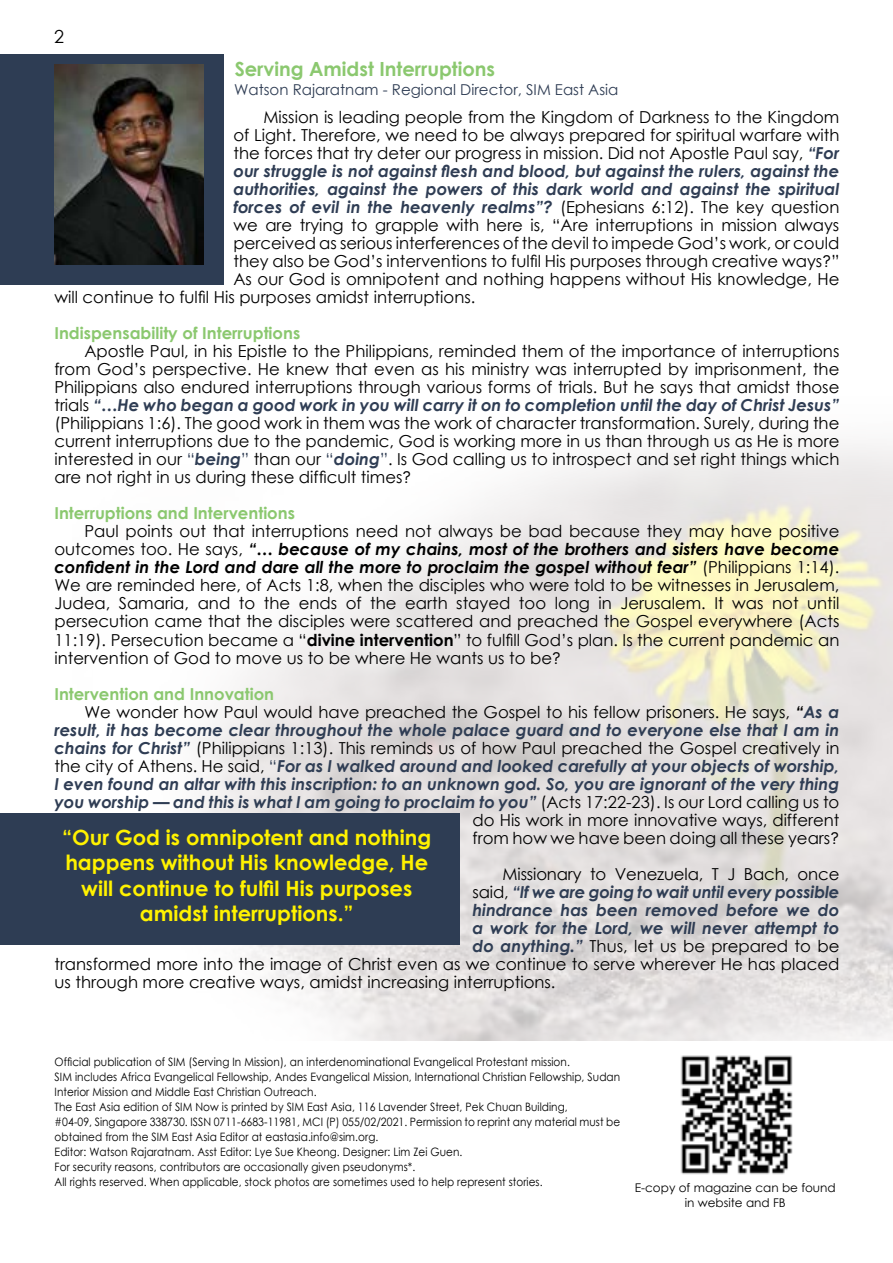
<style>
.page{position:relative;width:893px;height:1263px;background:#fff}
.page>*{position:absolute;margin:0;border:0;box-sizing:border-box;transform-origin:0 0}
.t1{font:700 21px/25.5px "Century Gothic";color:#fff200;text-align:center}
.t2{font:700 19.5px "Century Gothic";color:#8bc86f}
.t3{font:18px "Century Gothic";color:#000}
.t4{font:16.5px/18px "Century Gothic";color:#000;text-align:justify}
.t5{font:italic 700 16.5px "Century Gothic";color:#2f3d54}
.t6{font:700 16.5px "Century Gothic";color:#8bc86f}
.t7{font:15px "Century Gothic";color:#2f3d54}
.t8{font:12px/14.4px "Century Gothic";color:#000;text-align:center}
.t9{font:11.55px/15px "Century Gothic";letter-spacing:.005em;color:#000101;scale:.91 1}
.s1{font-weight:700;font-style:italic;color:#2f3d54}
.s2{font-weight:400;font-style:normal;color:#000}
.s3{font-family:"Arcon"}
.s4{color:#2f3d54}
.s5{font-weight:700;font-style:italic}
.s6{font-weight:700}
.s7{font-weight:400;font-style:normal}
</style>
<div class="page">
<img style="left:72px;top:444px;width:821px;height:597px">
<div style="left:0;top:54px;width:224px;height:230px;background:#2e3d54"></div>
<img style="left:680px;top:1055px;width:113px;height:120px">
<div style="left:0;top:814px;width:459px;height:131px;background:#2e3d54"></div>
<img style="left:54px;top:64px;width:149px;height:200px">
<p class="t3" style="left:54px;top:24px;width:11px">2</p>
<p class="t2" style="left:235px;top:55px;width:262px">Serving Amidst Interruptions</p>
<p class="t7" style="left:234px;top:80px;width:386px">Watson Rajaratnam - Regional Director, SIM East Asia</p>
<p class="t4" style="left:263px;top:108px;width:577px">Mission is leading people from the Kingdom of Darkness to the Kingdom</p>
<p class="t4" style="left:233px;top:126px;width:607px">of Light. Therefore, we need to be always prepared for spiritual warfare with</p>
<p class="t4" style="left:233px;top:144px;width:607px">the forces that try deter our progress in mission. Did not Apostle Paul say, <span class="s1">“For</span></p>
<p class="t5" style="left:233px;top:159px;width:607px">our struggle is not against flesh and blood, but against the rulers, against the</p>
<p class="t5" style="left:233px;top:177px;width:607px">authorities, against the powers of this dark world and against the spiritual</p>
<p class="t5" style="left:233px;top:195px;width:607px">forces of evil in the heavenly realms”? <span class="s2">(Ephesians 6:12). The key question</span></p>
<p class="t4" style="left:233px;top:216px;width:607px">we are trying to grapple with here is, “Are interruptions in mission always</p>
<p class="t4" style="left:233px;top:234px;width:607px">perceived as serious interferences of the devil to impede God’s work, or could</p>
<p class="t4" style="left:233px;top:252px;width:607px">they also be God’s interventions to fulfil His purposes through creative ways<span class="s3">?</span>”</p>
<p class="t4" style="left:233px;top:270px;width:607px">As our God is omnipotent and nothing happens without His knowledge, He</p>
<p class="t4" style="left:54px;top:288px;width:422px">will continue to fulfil His purposes amidst interruptions.</p>
<p class="t6" style="left:54px;top:321px;width:247px">Indispensability of Interruptions</p>
<p class="t4" style="left:54px;top:342px;width:786px;text-indent:30px">Apostle Paul, in his Epistle to the Philippians, reminded them of the importance of interruptions from God’s perspective. He knew that even as his ministry was interrupted by imprisonment, the Philippians also endured interruptions through various forms of trials. But he says that amidst those trials <span class="s1">“…He who began a good work in you will carry it on to completion until the day of Christ Jesus” </span>(Philippians 1:6). The good work in them was the work of character transformation. Surely, during the current interruptions due to the pandemic, God is working more in us than through us as He is more interested in our <span class="s4">“</span><span class="s1">being</span><span class="s4">”</span> than our <span class="s4">“</span><span class="s1">doing</span><span class="s4">”</span>. Is God calling us to introspect and set right things which are not right in us during these difficult times<span class="s3">?</span></p>
<p class="t6" style="left:54px;top:501px;width:242px">Interruptions and Interventions</p>
<p class="t4" style="left:54px;top:522px;width:786px;text-indent:30px">Paul points out that interruptions need not always be bad because they may have positive outcomes too. He says, <span class="s5">“… because of my chains, most of the brothers and sisters have become confident in the Lord and dare all the more to proclaim the gospel without fear”</span> (Philippians 1:14).<br>We are reminded here, of Acts 1:8, when the disciples who were told to be witnesses in Jerusalem, Judea, Samaria, and to the ends of the earth stayed too long in Jerusalem. It was not until persecution came that the disciples were scattered and preached the Gospel everywhere (Acts 11:19). Persecution became a “<span class="s6">divine intervention</span>” to fulfill God’s plan. Is the current pandemic an intervention of God to move us to be where He wants us to be<span class="s3">?</span></p>
<p class="t6" style="left:54px;top:681px;width:221px">Intervention and Innovation</p>
<p class="t4" style="left:84px;top:702px;width:756px">We wonder how Paul would have preached the Gospel to his fellow prisoners. He says, <span class="s5">“</span><span class="s1">As a</span></p>
<p class="t5" style="left:54px;top:717px;width:786px">result, it has become clear throughout the whole palace guard and to everyone else that I am in</p>
<p class="t4" style="left:54px;top:738px;width:786px"><span class="s1">chains for Christ”</span> (Philippians 1:13). This reminds us of how Paul preached the Gospel creatively in</p>
<p class="t5" style="left:54px;top:753px;width:786px"><span class="s2">the city of Athens. He said,</span> <span class="s7">“</span>For as I walked around and looked carefully at your objects of worship,</p>
<p class="t5" style="left:54px;top:771px;width:786px">I even found an altar with this inscription: to an unknown god. So, you are ignorant of the very thing</p>
<p class="t5" style="left:54px;top:789px;width:786px">you worship — and this is what I am going to proclaim to you” <span class="s2">(Acts 17:22-23). Is our Lord calling us to</span></p>
<p class="t4" style="left:473px;top:810px;width:368px">do His work in more innovative ways, different</p>
<p class="t4" style="left:473px;top:828px;width:368px">from how we have been doing all these years<span class="s3">?</span></p>
<p class="t4" style="left:503px;top:864px;width:338px">Missionary to Venezuela, T J Bach, once</p>
<p class="t5" style="left:473px;top:879px;width:368px"><span class="s2">said,</span> “If we are going to wait until every possible</p>
<p class="t5" style="left:473px;top:897px;width:368px">hindrance has been removed before we do</p>
<p class="t5" style="left:473px;top:915px;width:368px">a work for the Lord, we will never attempt to</p>
<p class="t4" style="left:473px;top:936px;width:368px"><span class="s1">do anything.”</span> Thus, let us be prepared to be</p>
<p class="t4" style="left:54px;top:954px;width:786px">transformed more into the image of Christ even as we continue to serve wherever He has placed</p>
<p class="t4" style="left:54px;top:972px;width:503px">us through more creative ways, amidst increasing interruptions.</p>
<p class="t1" style="left:62px;top:823px;width:371px">“Our God is omnipotent and nothing happens without His knowledge, He will continue to fulfil His purposes amidst interruptions.”</p>
<p class="t9" style="left:55px;top:1054px;width:623px">Official publication of SIM (Serving In Mission), an interdenominational Evangelical Protestant mission.<br>SIM includes Africa Evangelical Fellowship, Andes Evangelical Mission, International Christian Fellowship, Sudan Interior Mission and Middle East Christian Outreach.<br>The East Asia edition of SIM Now is printed by SIM East Asia, 116 Lavender Street, Pek Chuan Building,<br>#04-09, Singapore 338730. ISSN 0711-6683-11981, MCI (P) 055/02/2021. Permission to reprint any material must be obtained from the SIM East Asia Editor at eastasia.info@sim.org.<br>Editor: Watson Rajaratnam. Asst Editor: Lye Sue Kheong. Designer: Lim Zei Guen.<br>For security reasons, contributors are occasionally given pseudonyms*.<br>All rights reserved. When applicable, stock photos are sometimes used to help represent stories.</p>
<p class="t8" style="left:635px;top:1180px;width:202px">E-copy of magazine can be found in website and FB</p>
</div>
